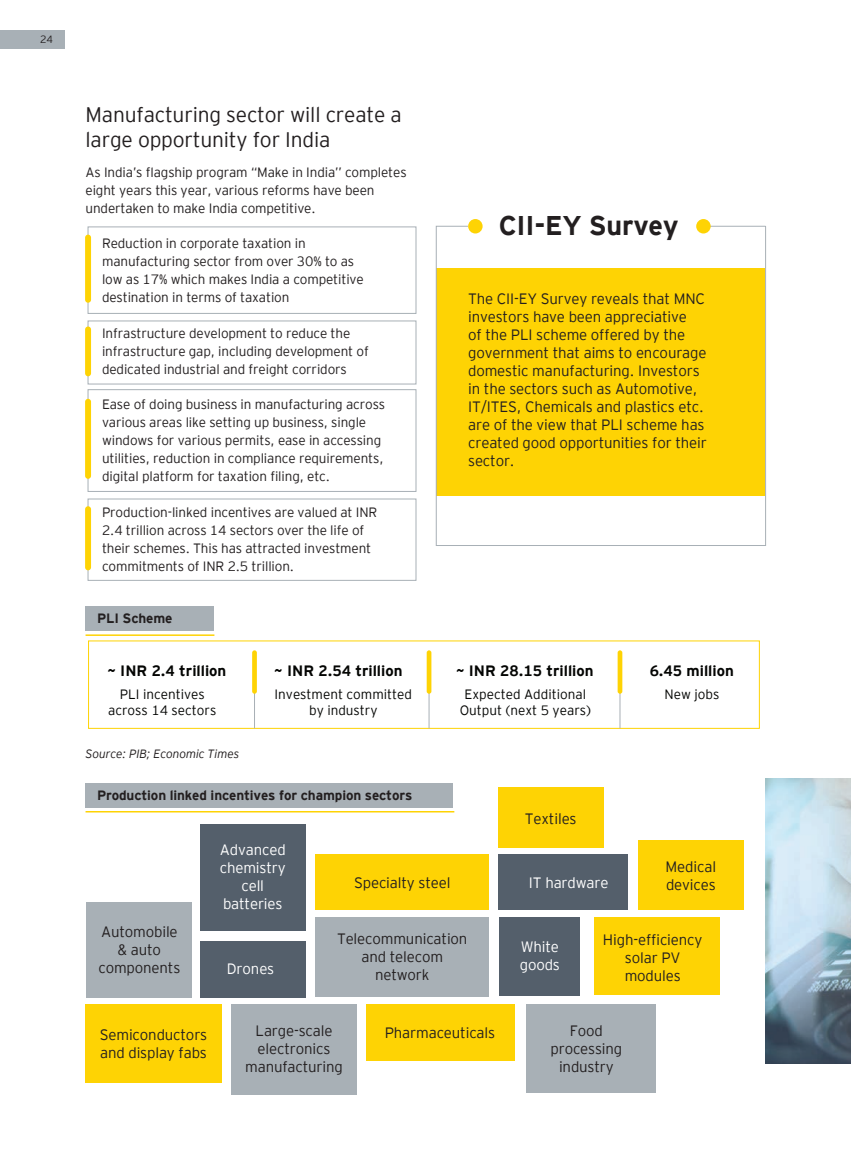
<style>
.page{position:relative;width:851px;height:1170px;background:#fff}
.page>*{position:absolute;margin:0;border:0;box-sizing:border-box;transform-origin:0 0}
.t1{font:700 27px "EY Interstate";letter-spacing:-.01em;color:#231f20}
.t2{font:300 21px/25.5px "EY Interstate";letter-spacing:-.01em;color:#231f20}
.t3{font:300 15px/18px "EY Interstate";letter-spacing:-.01em;color:#231f20;text-align:center}
.t4{font:700 15px "EY Interstate";color:#040503}
.t5{font:300 15px/18px "EY Interstate";letter-spacing:-.01em;color:#fff;text-align:center}
.t6{font:300 13.5px/18px "EY Interstate";letter-spacing:-.01em;color:#231f20}
.t7{font:300 13.5px/16.2px "EY Interstate";color:#040503;text-align:center}
.t8{font:700 13.5px "EY Interstate";letter-spacing:-.01em;color:#231f20}
.t9{font:italic 300 12px "EY Interstate";letter-spacing:-.01em;color:#231f20}
.t10{font:300 10.5px "EY Interstate";color:#231f20}
</style>
<div class="page">
<div style="left:0;top:30px;width:65px;height:19px;background:#a8b0b6"></div>
<div style="left:88px;top:226px;width:328px;height:88px;border:1px solid #a8b0b6"></div>
<div style="left:88px;top:320px;width:328px;height:64px;border:1px solid #a8b0b6"></div>
<div style="left:88px;top:389px;width:328px;height:103px;border:1px solid #a8b0b6"></div>
<div style="left:88px;top:498px;width:328px;height:82px;border:1px solid #a8b0b6"></div>
<div style="left:436px;top:268px;width:328px;height:227px;background:#fed304"></div>
<div style="left:85px;top:606px;width:129px;height:25px;background:#a8b0b6"></div>
<div style="left:85px;top:783px;width:368px;height:24px;background:#a8b0b6"></div>
<hr style="left:85px;top:634px;width:129px;height:2px;background:#fed304">
<hr style="left:85px;top:811px;width:369px;height:1px;background:#fed304">
<div style="left:468px;top:219px;width:14px;height:14px;background:#fed304;border-radius:50%"></div>
<div style="left:696px;top:219px;width:14px;height:14px;background:#fed304;border-radius:50%"></div>
<div style="left:85px;top:234px;width:6px;height:69px;background:#fed304;border-radius:3px"></div>
<div style="left:85px;top:326px;width:6px;height:50px;background:#fed304;border-radius:3px"></div>
<div style="left:85px;top:399px;width:6px;height:80px;background:#fed304;border-radius:3px"></div>
<div style="left:85px;top:506px;width:6px;height:64px;background:#fed304;border-radius:3px"></div>
<hr style="left:254px;top:674px;width:1px;height:54px;background:#a8b0b6">
<div style="left:252px;top:650px;width:5px;height:43px;background:#fed304;border-radius:2px"></div>
<hr style="left:428px;top:674px;width:1px;height:54px;background:#a8b0b6">
<div style="left:426px;top:650px;width:5px;height:43px;background:#fed304;border-radius:2px"></div>
<hr style="left:619px;top:674px;width:1px;height:54px;background:#a8b0b6">
<div style="left:617px;top:650px;width:5px;height:43px;background:#fed304;border-radius:2px"></div>
<div style="left:498px;top:787px;width:106px;height:61px;background:#fed304"></div>
<div style="left:315px;top:917px;width:174px;height:79px;background:#a8b0b6"></div>
<div style="left:315px;top:854px;width:174px;height:55px;background:#fed304"></div>
<div style="left:498px;top:854px;width:130px;height:55px;background:#545f6b"></div>
<div style="left:200px;top:824px;width:105px;height:106px;background:#545f6b"></div>
<div style="left:499px;top:917px;width:81px;height:79px;background:#545f6b"></div>
<div style="left:200px;top:940px;width:106px;height:57px;background:#545f6b"></div>
<div style="left:525px;top:1004px;width:130px;height:88px;background:#a8b0b6"></div>
<div style="left:87px;top:902px;width:105px;height:95px;background:#a8b0b6"></div>
<div style="left:85px;top:1003px;width:137px;height:79px;background:#fed304"></div>
<div style="left:231px;top:1003px;width:125px;height:91px;background:#a8b0b6"></div>
<div style="left:594px;top:917px;width:125px;height:77px;background:#fed304"></div>
<div style="left:638px;top:840px;width:105px;height:69px;background:#fed304"></div>
<div style="left:366px;top:1004px;width:148px;height:57px;background:#fed304"></div>
<img style="left:765px;top:778px;width:85px;height:285px">
<p class="t10" style="left:40px;top:32px;width:15px">24</p>
<h2 class="t2" style="left:85px;top:100px;width:318px">Manufacturing sector will create a large opportunity for India</h2>
<p class="t6" style="left:85px;top:162px;width:322px">As India’s flagship program “Make in India’’ completes eight years this year, various reforms have been undertaken to make India competitive.</p>
<p class="t6" style="left:102px;top:234px;width:263px">Reduction in corporate taxation in manufacturing sector from over 30% to as low as 17% which makes India a competitive destination in terms of taxation</p>
<p class="t6" style="left:102px;top:323px;width:268px">Infrastructure development to reduce the infrastructure gap, including development of dedicated industrial and freight corridors</p>
<p class="t6" style="left:102px;top:395px;width:284px">Ease of doing business in manufacturing across various areas like setting up business, single windows for various permits, ease in accessing utilities, reduction in compliance requirements, digital platform for taxation filing, etc.</p>
<p class="t6" style="left:102px;top:502px;width:277px">Production-linked incentives are valued at INR 2.4 trillion across 14 sectors over the life of their schemes. This has attracted investment commitments of INR 2.5 trillion.</p>
<p class="t8" style="left:97px;top:608px;width:77px">PLI Scheme</p>
<p class="t4" style="left:107px;top:660px;width:120px">~ INR 2.4 trillion</p>
<p class="t7" style="left:108px;top:685px;width:110px">PLI incentives across 14 sectors</p>
<p class="t9" style="left:85px;top:745px;width:155px">Source: PIB; Economic Times</p>
<p class="t4" style="left:274px;top:660px;width:130px">~ INR 2.54 trillion</p>
<p class="t7" style="left:274px;top:685px;width:139px">Investment committed by industry</p>
<p class="t8" style="left:97px;top:785px;width:317px">Production linked incentives for champion sectors</p>
<h1 class="t1" style="left:498px;top:206px;width:181px">CII-EY Survey</h1>
<p class="t3" style="left:468px;top:289px;width:240px;text-align:left">The CII-EY Survey reveals that MNC investors have been appreciative<br>of the PLI scheme offered by the government that aims to encourage domestic manufacturing. Investors in the sectors such as Automotive,<br>IT/ITES, Chemicals and plastics etc. are of the view that PLI scheme has created good opportunities for their sector.</p>
<p class="t4" style="left:456px;top:660px;width:139px">~ INR 28.15 trillion</p>
<p class="t7" style="left:459px;top:685px;width:133px">Expected Additional<br>Output (next 5 years)</p>
<p class="t3" style="left:525px;top:808px;width:53px">Textiles</p>
<p class="t4" style="left:649px;top:660px;width:86px">6.45 million</p>
<p class="t7" style="left:664px;top:685px;width:56px">New jobs</p>
<p class="t3" style="left:98px;top:921px;width:83px">Automobile &amp; auto components</p>
<p class="t5" style="left:220px;top:840px;width:67px">Advanced chemistry cell batteries</p>
<p class="t5" style="left:227px;top:959px;width:49px">Drones</p>
<p class="t3" style="left:354px;top:872px;width:98px">Specialty steel</p>
<p class="t5" style="left:529px;top:872px;width:81px">IT hardware</p>
<p class="t3" style="left:665px;top:856px;width:52px;text-align:left">Medical devices</p>
<p class="t3" style="left:337px;top:928px;width:132px">Telecommunication and telecom network</p>
<p class="t5" style="left:519px;top:936px;width:42px;text-align:left">White goods</p>
<p class="t3" style="left:603px;top:929px;width:101px">High-efficiency solar PV modules</p>
<p class="t3" style="left:100px;top:1024px;width:109px;text-align:left">Semiconductors and display fabs</p>
<p class="t3" style="left:245px;top:1020px;width:99px">Large-scale electronics manufacturing</p>
<p class="t3" style="left:385px;top:1022px;width:112px">Pharmaceuticals</p>
<p class="t3" style="left:550px;top:1021px;width:73px">Food processing industry</p>
</div>
